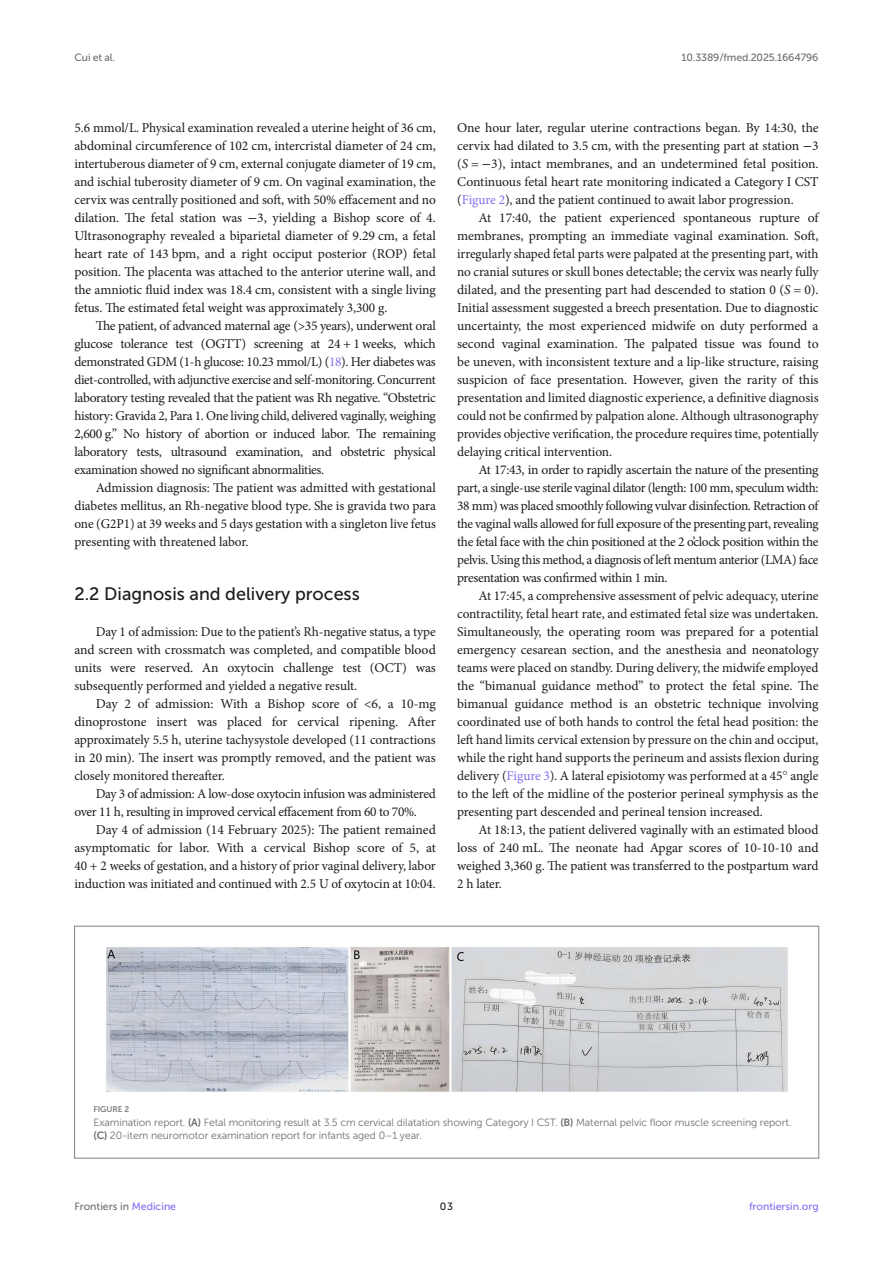
<style>
.page{position:relative;width:893px;height:1263px;background:#fff}
.page>*{position:absolute;margin:0;border:0;box-sizing:border-box;transform-origin:0 0}
.HEAD_2{font:18px "Museo Sans 500";color:#1b1c1b}
.TEXT{font:13.5px/18px "Minion Pro";letter-spacing:-.015em;color:#1b1c1b;text-align:justify}
.FIG_LEG{font:10.5px/13.5px "Museo Sans 300";letter-spacing:-.01em;color:#706f70}
.t1{font:10.5px "Museo Sans 500";letter-spacing:-.015em;color:#706f70}
.t2{font:10.5px "Museo Sans 500";color:#856df0}
.t3{font:10.5px "Museo Sans 500";color:#1b1c1b}
.FIG_HD{font:8.25px "Museo Sans 700";letter-spacing:-.01em;color:#7e7f7f}
.s1{font-family:"STIX General"}
.s2{color:#856df0}
.s3{font-style:italic}
.s4{font-family:"STIX"}
.s5{font-family:"Museo Sans 700"}
</style>
<div class="page">
<img style="left:106px;top:947px;width:682px;height:145px">
<div style="left:74px;top:926px;width:745px;height:232px;border:1px solid #808285"></div>
<p class="t1" style="left:74px;top:51px;width:42px">Cui et al.</p>
<p class="t1" style="left:682px;top:51px;width:138px">10.3389/fmed.2025.1664796</p>
<p class="TEXT" style="left:74px;top:119px;width:363px">5.6 mmol/L. Physical examination revealed a uterine height of 36 cm, abdominal circumference of 102 cm, intercristal diameter of 24 cm, intertuberous diameter of 9 cm, external conjugate diameter of 19 cm, and ischial tuberosity diameter of 9 cm. On vaginal examination, the cervix was centrally positioned and soft, with 50% effacement and no dilation. The fetal station was <span class="s1">−</span>3, yielding a Bishop score of 4.<br>Ultrasonography revealed a biparietal diameter of 9.29 cm, a fetal heart rate of 143 bpm, and a right occiput posterior (ROP) fetal position. The placenta was attached to the anterior uterine wall, and the amniotic fluid index was 18.4 cm, consistent with a single living fetus. The estimated fetal weight was approximately 3,300 g.</p>
<p class="TEXT" style="left:74px;top:317px;width:363px;text-indent:21px">The patient, of advanced maternal age (&gt;35 years), underwent oral glucose tolerance test (OGTT) screening at 24 + 1 weeks, which demonstrated GDM (1-h glucose: 10.23 mmol/L) (<span class="s2">18</span>). Her diabetes was diet-controlled, with adjunctive exercise and self-monitoring. Concurrent laboratory testing revealed that the patient was Rh negative. “Obstetric history: Gravida 2, Para 1. One living child, delivered vaginally, weighing 2,600 g.” No history of abortion or induced labor. The remaining laboratory tests, ultrasound examination, and obstetric physical examination showed no significant abnormalities.</p>
<p class="TEXT" style="left:74px;top:479px;width:363px;text-indent:21px">Admission diagnosis: The patient was admitted with gestational diabetes mellitus, an Rh-negative blood type. She is gravida two para one (G2P1) at 39 weeks and 5 days gestation with a singleton live fetus presenting with threatened labor.</p>
<p class="HEAD_2" style="left:74px;top:584px;width:287px">2.2 Diagnosis and delivery process</p>
<p class="TEXT" style="left:74px;top:623px;width:363px;text-indent:21px">Day 1 of admission: Due to the patient’s Rh-negative status, a type and screen with crossmatch was completed, and compatible blood units were reserved. An oxytocin challenge test (OCT) was subsequently performed and yielded a negative result.</p>
<p class="TEXT" style="left:74px;top:695px;width:363px;text-indent:21px">Day 2 of admission: With a Bishop score of &lt;6, a 10-mg dinoprostone insert was placed for cervical ripening. After approximately 5.5 h, uterine tachysystole developed (11 contractions in 20 min). The insert was promptly removed, and the patient was closely monitored thereafter.</p>
<p class="TEXT" style="left:74px;top:785px;width:363px;text-indent:21px">Day 3 of admission: A low-dose oxytocin infusion was administered over 11 h, resulting in improved cervical effacement from 60 to 70%.</p>
<p class="TEXT" style="left:74px;top:821px;width:363px;text-indent:21px">Day 4 of admission (14 February 2025): The patient remained asymptomatic for labor. With a cervical Bishop score of 5, at 40 + 2 weeks of gestation, and a history of prior vaginal delivery, labor induction was initiated and continued with 2.5 U of oxytocin at 10:04.</p>
<p class="TEXT" style="left:457px;top:119px;width:363px">One hour later, regular uterine contractions began. By 14:30, the cervix had dilated to 3.5 cm, with the presenting part at station <span class="s1">−</span>3 (<span class="s3">S</span> = <span class="s1">−</span>3), intact membranes, and an undetermined fetal position.<br>Continuous fetal heart rate monitoring indicated a Category I CST (<span class="s2">Figure 2</span>), and the patient continued to await labor progression.</p>
<p class="TEXT" style="left:457px;top:209px;width:363px;text-indent:21px">At 17:40, the patient experienced spontaneous rupture of membranes, prompting an immediate vaginal examination. Soft, irregularly shaped fetal parts were palpated at the presenting part, with no cranial sutures or skull bones detectable; the cervix was nearly fully dilated, and the presenting part had descended to station 0 (<span class="s3">S</span> = 0).<br>Initial assessment suggested a breech presentation. Due to diagnostic uncertainty, the most experienced midwife on duty performed a second vaginal examination. The palpated tissue was found to be uneven, with inconsistent texture and a lip-like structure, raising suspicion of face presentation. However, given the rarity of this presentation and limited diagnostic experience, a definitive diagnosis could not be confirmed by palpation alone. Although ultrasonography provides objective verification, the procedure requires time, potentially delaying critical intervention.</p>
<p class="TEXT" style="left:457px;top:461px;width:363px;text-indent:21px">At 17:43, in order to rapidly ascertain the nature of the presenting part, a single-use sterile vaginal dilator (length: 100 mm, speculum width:<br>38 mm) was placed smoothly following vulvar disinfection. Retraction of the vaginal walls allowed for full exposure of the presenting part, revealing the fetal face with the chin positioned at the 2 o’clock position within the pelvis. Using this method, a diagnosis of left mentum anterior (LMA) face presentation was confirmed within 1 min.</p>
<p class="TEXT" style="left:457px;top:587px;width:363px;text-indent:21px">At 17:45, a comprehensive assessment of pelvic adequacy, uterine contractility, fetal heart rate, and estimated fetal size was undertaken.<br>Simultaneously, the operating room was prepared for a potential emergency cesarean section, and the anesthesia and neonatology teams were placed on standby. During delivery, the midwife employed the “bimanual guidance method” to protect the fetal spine. The bimanual guidance method is an obstetric technique involving coordinated use of both hands to control the fetal head position: the left hand limits cervical extension by pressure on the chin and occiput, while the right hand supports the perineum and assists flexion during delivery (<span class="s2">Figure 3</span>). A lateral episiotomy was performed at a 45<span class="s4">°</span> angle to the left of the midline of the posterior perineal symphysis as the presenting part descended and perineal tension increased.</p>
<p class="TEXT" style="left:457px;top:821px;width:363px;text-indent:21px">At 18:13, the patient delivered vaginally with an estimated blood loss of 240 mL. The neonate had Apgar scores of 10-10-10 and weighed 3,360 g. The patient was transferred to the postpartum ward 2 h later.</p>
<p class="FIG_HD" style="left:94px;top:1105px;width:37px">FIGURE 2</p>
<p class="FIG_LEG" style="left:94px;top:1115px;width:699px">Examination report. <span class="s5">(A)</span> Fetal monitoring result at 3.5 cm cervical dilatation showing Category I CST. <span class="s5">(B)</span> Maternal pelvic floor muscle screening report. <span class="s5">(C)</span> 20-item neuromotor examination report for infants aged 0–1 year.</p>
<p class="t1" style="left:74px;top:1200px;width:103px">Frontiers in <span class="s2">Medicine</span></p>
<p class="t3" style="left:440px;top:1200px;width:15px">03</p>
<p class="t2" style="left:749px;top:1200px;width:71px">frontiersin.org</p>
</div>
